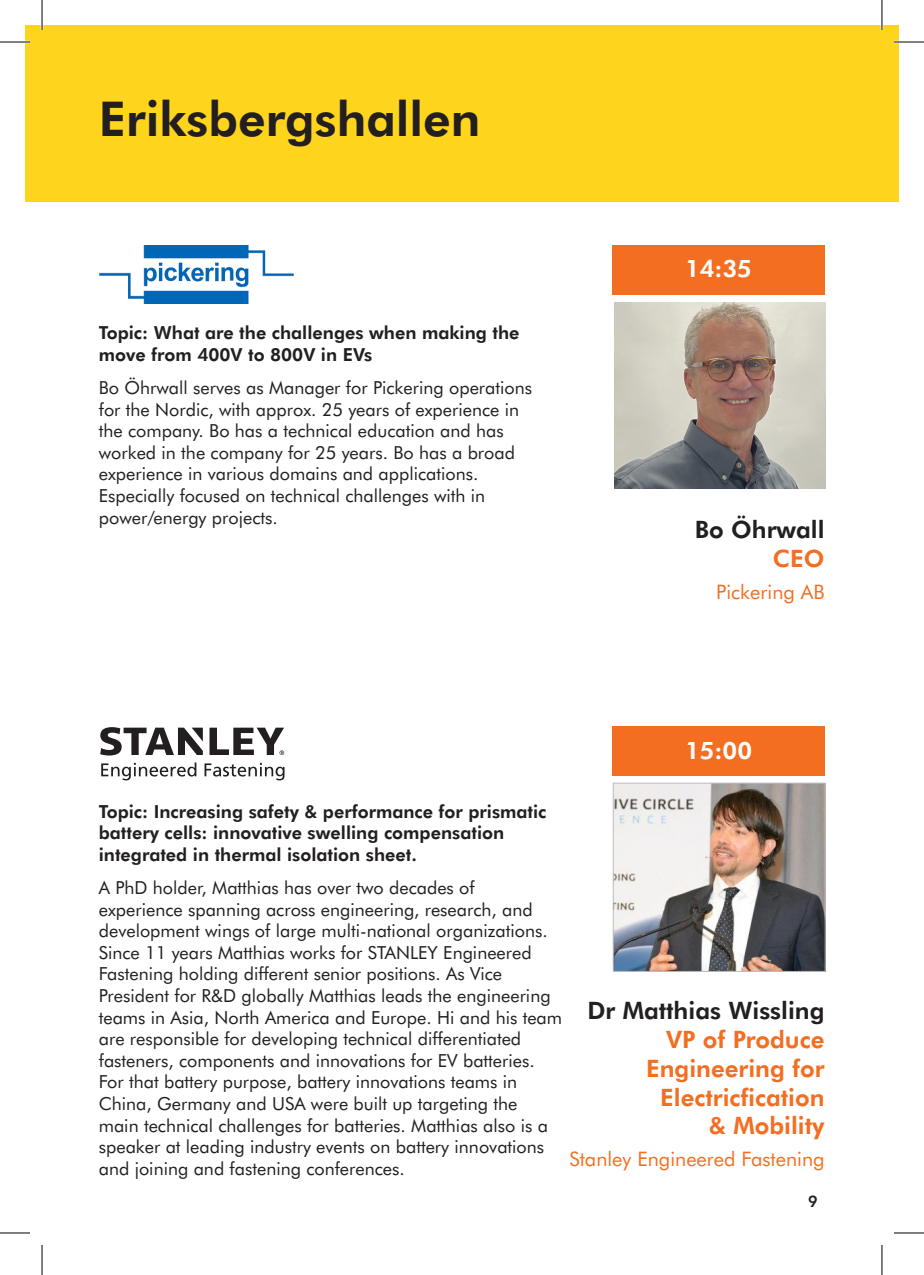
<style>
.page{position:relative;width:924px;height:1275px;background:#fff}
.page>*{position:absolute;margin:0;border:0;box-sizing:border-box;transform-origin:0 0}
.t1{font:700 48px "Futura BT";color:#231f20}
.t2{font:700 24px/28.8px "Futura BT";color:#f36e21;text-align:right}
.t3{font:700 24px/28.8px "Futura BT";color:#231f20;text-align:right}
.t4{font:700 24px "Futura BT";color:#fff}
.t5{font:20px "Futura BT";color:#f36e21}
.t6{font:18px/21.6px "Futura BT";color:#231f20}
.t7{font:700 18px/21.6px "Futura BT";color:#231f20}
.t8{font:800 16px "Avenir";color:#231f20}
.s1{color:#f36e21}
.s2{color:#231f20}
</style>
<div class="page">
<div style="left:25px;top:25px;width:873px;height:177px;background:#fed41d"></div>
<img style="left:614px;top:302px;width:210px;height:187px">
<div style="left:612px;top:245px;width:212px;height:50px;background:#f36e21"></div>
<img style="left:99px;top:245px;width:194px;height:58px">
<img style="left:614px;top:785px;width:209px;height:184px">
<div style="left:612px;top:783px;width:213px;height:188px;border:1px solid #bcbdc0"></div>
<div style="left:612px;top:726px;width:212px;height:50px;background:#f36e21"></div>
<svg style="left:101px;top:762px;width:95px;height:18px"></svg>
<svg style="left:204px;top:763px;width:80px;height:17px"></svg>
<svg style="left:100px;top:727px;width:184px;height:28px"></svg>
<hr style="left:0;top:41px;width:30px;height:2px;background:#fff">
<hr style="left:893px;top:41px;width:30px;height:2px;background:#fff">
<hr style="left:41px;top:0;width:2px;height:30px;background:#fff">
<hr style="left:880px;top:0;width:2px;height:30px;background:#fff">
<hr style="left:0;top:42px;width:30px;height:1px;background:#000">
<hr style="left:893px;top:42px;width:30px;height:1px;background:#000">
<hr style="left:0;top:1232px;width:30px;height:1px;background:#000">
<hr style="left:893px;top:1232px;width:30px;height:1px;background:#000">
<hr style="left:42px;top:0;width:1px;height:30px;background:#000">
<hr style="left:42px;top:1245px;width:1px;height:30px;background:#000">
<hr style="left:881px;top:0;width:1px;height:30px;background:#000">
<hr style="left:881px;top:1245px;width:1px;height:30px;background:#000">
<p class="t1" style="left:99px;top:88px;width:383px">Eriksbergshallen</p>
<p class="t7" style="left:99px;top:322px;width:422px">Topic: What are the challenges when making the move from 400V to 800V in EVs</p>
<p class="t6" style="left:99px;top:376px;width:434px">Bo Öhrwall serves as Manager for Pickering operations for the Nordic, with approx. 25 years of experience in the company. Bo has a technical education and has worked in the company for 25 years. Bo has a broad experience in various domains and applications.<br>Especially focused on technical challenges with in power/energy projects.</p>
<p class="t4" style="left:684px;top:253px;width:68px">14:35</p>
<p class="t3" style="left:694px;top:514px;width:131px">Bo Öhrwall<br><span class="s1">CEO</span></p>
<p class="t5" style="left:716px;top:579px;width:110px">Pickering AB</p>
<p class="t4" style="left:684px;top:734px;width:68px">15:00</p>
<p class="t7" style="left:99px;top:800px;width:449px">Topic: Increasing safety &amp; performance for prismatic battery cells: innovative swelling compensation integrated in thermal isolation sheet.</p>
<p class="t6" style="left:99px;top:876px;width:464px">A PhD holder, Matthias has over two decades of experience spanning across engineering, research, and development wings of large multi-national organizations.<br>Since 11 years Matthias works for STANLEY Engineered Fastening holding different senior positions. As Vice President for R&amp;D globally Matthias leads the engineering teams in Asia, North America and Europe. Hi and his team are responsible for developing technical differentiated fasteners, components and innovations for EV batteries.<br>For that battery purpose, battery innovations teams in China, Germany and USA were built up targeting the<br>main technical challenges for batteries. Matthias also is a speaker at leading industry events on battery innovations and joining and fastening conferences.</p>
<p class="t2" style="left:587px;top:995px;width:238px"><span class="s2">Dr Matthias Wissling<br></span>VP of Produce<br>Engineering for<br>Electricfication<br>&amp; Mobility</p>
<p class="t5" style="left:569px;top:1146px;width:256px">Stanley Engineered Fastening</p>
<p class="t8" style="left:807px;top:1189px;width:11px">9</p>
</div>
